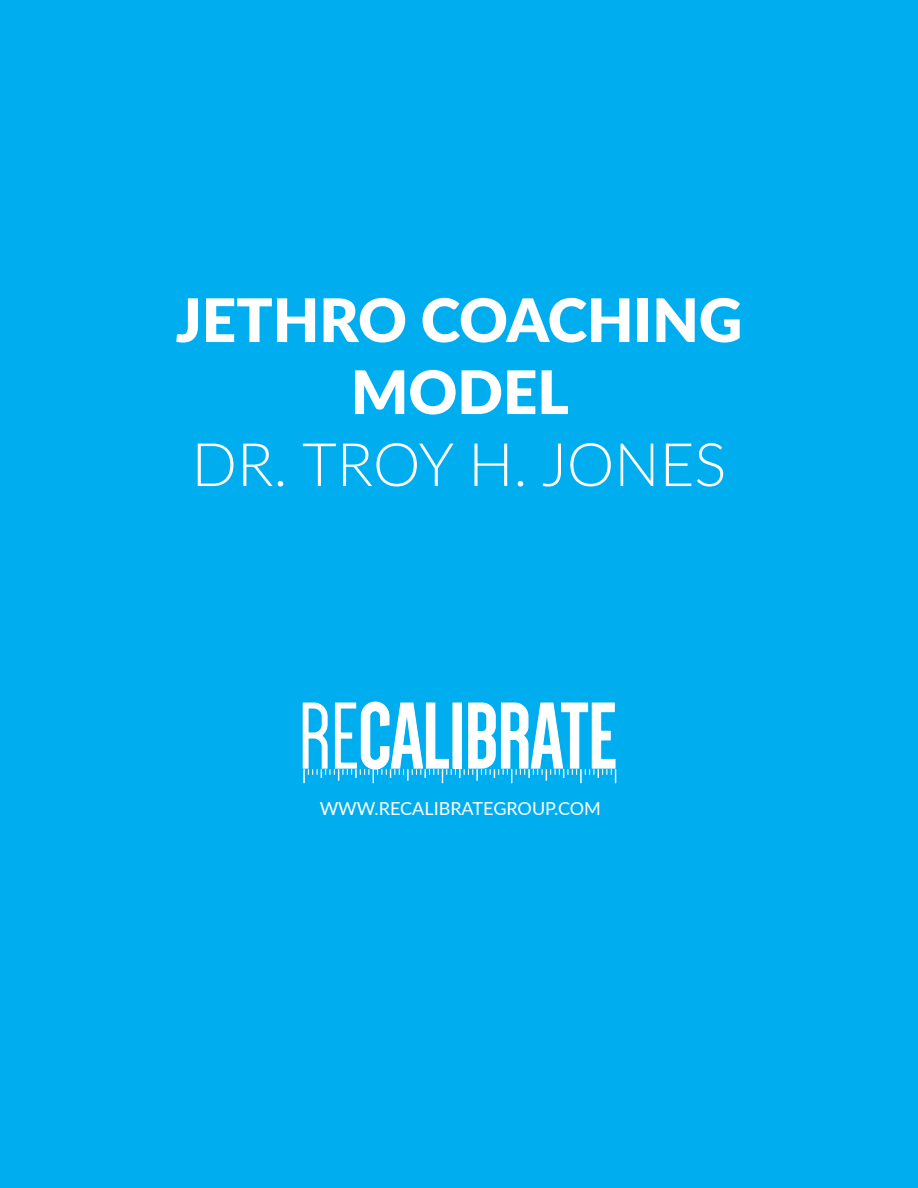
<style>
.page{position:relative;width:918px;height:1188px;background:#00aeef}
.page>*{position:absolute;margin:0;border:0;box-sizing:border-box;transform-origin:0 0}
.t1{font:700 96.45px "Dense";color:#fff}
.t2{font:900 60px/72px "Lato";color:#fff;text-align:center}
.t3{font:300 60px "Lato";color:#fff}
.t4{font:18px "Lato";color:#fff}
.s1{font-weight:400}
</style>
<div class="page">
<svg style="left:302px;top:701px;width:314px;height:82px"></svg>
<p class="t2" style="left:176px;top:282px;width:568px">JETHRO COACHING<br>MODEL</p>
<p class="t3" style="left:191px;top:423px;width:537px">DR. TROY H. JONES</p>
<p class="t1" style="left:298px;top:689px;width:319px"><span class="s1">RE</span>CALIBRATE</p>
<p class="t4" style="left:320px;top:796px;width:283px">WWW.RECALIBRATEGROUP.COM</p>
</div>
